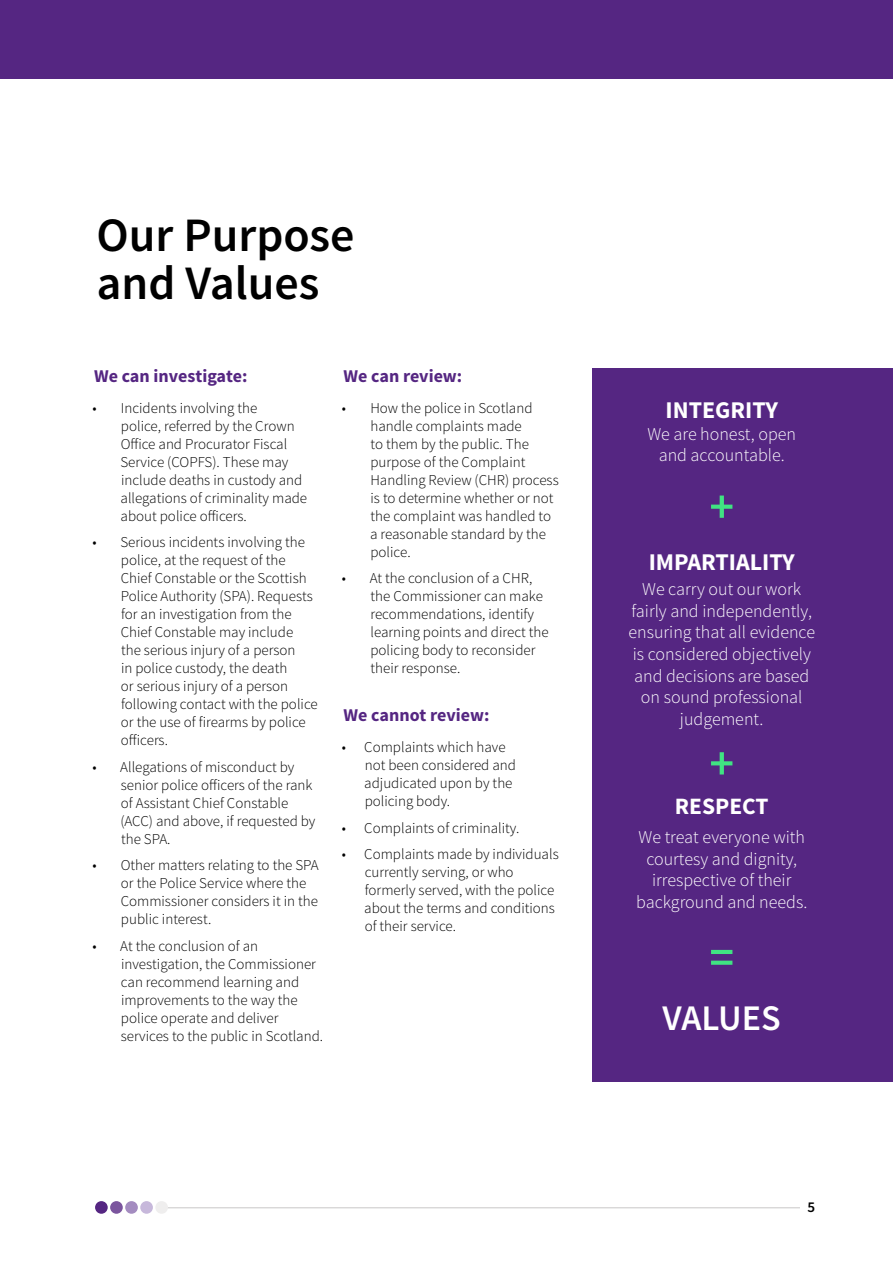
<style>
.page{position:relative;width:893px;height:1263px;background:#fff}
.page>*{position:absolute;margin:0;border:0;box-sizing:border-box;transform-origin:0 0}
.t1{font:600 48px/48px "Source Sans Pro";color:#000}
.t2{font:600 36px "Source Sans Pro";color:#fff}
.t3{font:700 24px "Source Sans Pro";color:#fff}
.t4{font:700 23.4px "Source Sans Pro";color:#fff}
.t5{font:300 18px/21.6px "Source Sans Pro";color:#fff;text-align:center}
.t6{font:700 18px "Source Sans Pro";color:#552682}
.t7{font:300 15px/18px "Source Sans Pro";color:#000}
.t8{font:600 15px "Source Sans Pro";color:#000}
</style>
<div class="page">
<hr style="left:162px;top:1207px;width:638px;height:1px;background:#c8c7c7">
<div style="left:95px;top:1201px;width:13px;height:13px;background:#552682;border-radius:50%"></div>
<div style="left:110px;top:1201px;width:13px;height:13px;background:#7b559e;border-radius:50%"></div>
<div style="left:140px;top:1201px;width:13px;height:13px;background:#c7b8db;border-radius:50%"></div>
<div style="left:155px;top:1201px;width:13px;height:13px;background:#efeeee;border-radius:50%"></div>
<div style="left:125px;top:1201px;width:13px;height:13px;background:#a48cc0;border-radius:50%"></div>
<div style="left:0;top:0;width:893px;height:79px;background:#552682"></div>
<div style="left:592px;top:368px;width:301px;height:714px;background:#552682"></div>
<svg style="left:711px;top:495px;width:21px;height:23px"></svg>
<svg style="left:711px;top:752px;width:21px;height:22px"></svg>
<hr style="left:711px;top:950px;width:21px;height:4px;background:#40e382">
<svg style="left:711px;top:961px;width:21px;height:4px"></svg>
<h1 class="t1" style="left:97px;top:213px;width:260px">Our Purpose and Values</h1>
<p class="t6" style="left:94px;top:364px;width:155px">We can investigate:</p>
<p class="t7" style="left:120px;top:399px;width:188px;text-indent:-28px">• Incidents involving the<br>police, referred by the Crown<br>Office and Procurator Fiscal<br>Service (COPFS). These may include deaths in custody and allegations of criminality made about police officers.</p>
<p class="t7" style="left:121px;top:533px;width:199px;text-indent:-28px">• Serious incidents involving the police, at the request of the<br>Chief Constable or the Scottish<br>Police Authority (SPA). Requests for an investigation from the<br>Chief Constable may include<br>the serious injury of a person<br>in police custody, the death<br>or serious injury of a person following contact with the police or the use of firearms by police officers.</p>
<p class="t7" style="left:120px;top:758px;width:197px;text-indent:-28px">• Allegations of misconduct by senior police officers of the rank of Assistant Chief Constable (ACC) and above, if requested by the SPA.</p>
<p class="t7" style="left:121px;top:856px;width:200px;text-indent:-28px">• Other matters relating to the SPA or the Police Service where the<br>Commissioner considers it in the public interest.</p>
<p class="t7" style="left:121px;top:937px;width:204px;text-indent:-28px">• At the conclusion of an investigation, the Commissioner can recommend learning and improvements to the way the police operate and deliver services to the public in Scotland.</p>
<p class="t6" style="left:344px;top:364px;width:120px">We can review:</p>
<p class="t7" style="left:370px;top:399px;width:190px;text-indent:-28px">• How the police in Scotland handle complaints made<br>to them by the public. The purpose of the Complaint<br>Handling Review (CHR) process is to determine whether or not the complaint was handled to a reasonable standard by the police.</p>
<p class="t7" style="left:370px;top:569px;width:180px;text-indent:-29px">• At the conclusion of a CHR, the Commissioner can make recommendations, identify learning points and direct the policing body to reconsider their response.</p>
<p class="t6" style="left:344px;top:704px;width:147px">We cannot review:</p>
<p class="t7" style="left:364px;top:738px;width:153px;text-indent:-22px">• Complaints which have not been considered and adjudicated upon by the policing body.</p>
<p class="t7" style="left:342px;top:819px;width:179px">• Complaints of criminality.</p>
<p class="t7" style="left:364px;top:845px;width:196px;text-indent:-22px">• Complaints made by individuals currently serving, or who formerly served, with the police about the terms and conditions of their service.</p>
<h3 class="t3" style="left:665px;top:395px;width:114px">INTEGRITY</h3>
<p class="t5" style="left:647px;top:423px;width:150px">We are honest, open and accountable.</p>
<h3 class="t3" style="left:649px;top:547px;width:148px">IMPARTIALITY</h3>
<p class="t5" style="left:628px;top:578px;width:188px">We carry out our work fairly and independently, ensuring that all evidence is considered objectively and decisions are based on sound professional judgement.</p>
<h3 class="t4" style="left:675px;top:791px;width:95px">RESPECT</h3>
<p class="t5" style="left:636px;top:826px;width:173px">We treat everyone with courtesy and dignity, irrespective of their background and needs.</p>
<h2 class="t2" style="left:663px;top:995px;width:120px">VALUES</h2>
<p class="t8" style="left:807px;top:1197px;width:9px">5</p>
</div>
